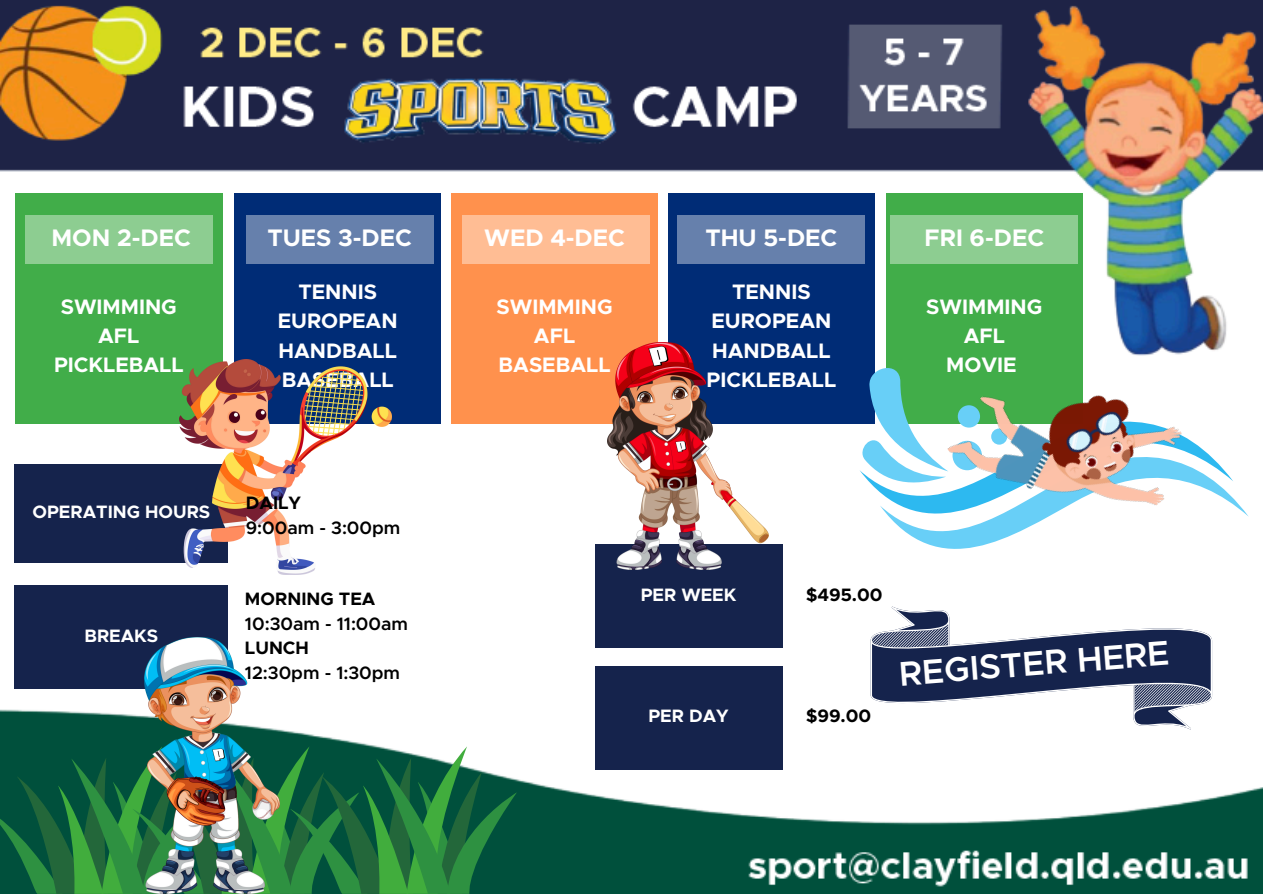
<style>
.page{position:relative;width:1263px;height:894px;background:#fff}
.page>*{position:absolute;margin:0;border:0;box-sizing:border-box;transform-origin:0 0}
.t1{font:600 34.5px "Metropolis";color:#fff}
.t2{font:700 24px "Metropolis";color:#fff}
.t3{font:700 21px/29.2px "Metropolis";color:#fff;text-align:center}
.t4{font:600 18px "Metropolis";color:#000}
.t5{font:700 18px "Metropolis";color:#fff}
.t6{font:700 18px "Metropolis";color:#000}
</style>
<div class="page">
<img style="left:0;top:0;width:1263px;height:893px">
<div style="left:15px;top:193px;width:208px;height:230px;background:#41ad49"></div>
<div style="left:25px;top:215px;width:188px;height:49px;background:#8dcd91"></div>
<div style="left:451px;top:193px;width:207px;height:230px;background:#ff914d"></div>
<div style="left:235px;top:193px;width:206px;height:230px;background:#002c76"></div>
<div style="left:668px;top:193px;width:207px;height:230px;background:#002c76"></div>
<div style="left:886px;top:193px;width:196px;height:230px;background:#41ad49"></div>
<div style="left:246px;top:215px;width:187px;height:49px;background:#6680ac"></div>
<div style="left:890px;top:215px;width:188px;height:49px;background:#8dcd91"></div>
<div style="left:678px;top:215px;width:187px;height:49px;background:#6680ac"></div>
<div style="left:462px;top:215px;width:188px;height:49px;background:#ffbd94"></div>
<div style="left:15px;top:464px;width:213px;height:98px;background:#15234c"></div>
<div style="left:15px;top:585px;width:213px;height:103px;background:#15234c"></div>
<div style="left:595px;top:544px;width:187px;height:103px;background:#15234c"></div>
<div style="left:595px;top:666px;width:187px;height:103px;background:#15234c"></div>
<svg style="left:859px;top:407px;width:374px;height:143px"></svg>
<svg style="left:880px;top:442px;width:369px;height:143px"></svg>
<svg style="left:856px;top:359px;width:79px;height:128px"></svg>
<img style="left:935px;top:314px;width:272px;height:271px">
<img style="left:179px;top:359px;width:213px;height:215px">
<svg style="left:871px;top:606px;width:341px;height:123px"></svg>
<img style="left:608px;top:343px;width:160px;height:226px">
<svg style="left:0;top:746px;width:517px;height:147px;background:#207244"></svg>
<img style="left:145px;top:637px;width:135px;height:256px">
<p class="t2" style="left:51px;top:226px;width:141px">MON 2-DEC</p>
<p class="t2" style="left:267px;top:226px;width:146px">TUES 3-DEC</p>
<p class="t2" style="left:484px;top:226px;width:142px">WED 4-DEC</p>
<p class="t2" style="left:705px;top:226px;width:133px">THU 5-DEC</p>
<p class="t2" style="left:924px;top:226px;width:121px">FRI 6-DEC</p>
<h3 class="t3" style="left:278px;top:278px;width:121px">TENNIS<br>EUROPEAN<br>HANDBALL<br>BASEBALL</h3>
<h2 class="t3" style="left:707px;top:278px;width:131px">TENNIS<br>EUROPEAN<br>HANDBALL<br>PICKLEBALL</h2>
<h3 class="t3" style="left:54px;top:293px;width:131px">SWIMMING<br>AFL<br>PICKLEBALL</h3>
<h2 class="t3" style="left:496px;top:293px;width:118px">SWIMMING<br>AFL<br>BASEBALL</h2>
<h3 class="t3" style="left:926px;top:293px;width:118px">SWIMMING<br>AFL<br>MOVIE</h3>
<h2 class="t5" style="left:33px;top:503px;width:179px">OPERATING HOURS</h2>
<h3 class="t5" style="left:85px;top:627px;width:75px">BREAKS</h3>
<h1 class="t6" style="left:246px;top:495px;width:57px">DAILY</h1>
<p class="t4" style="left:246px;top:519px;width:156px">9:00am - 3:00pm</p>
<p class="t6" style="left:245px;top:590px;width:132px">MORNING TEA</p>
<p class="t6" style="left:806px;top:586px;width:78px">$495.00</p>
<h4 class="t4" style="left:245px;top:615px;width:165px">10:30am - 11:00am</h4>
<h4 class="t6" style="left:245px;top:640px;width:65px">LUNCH</h4>
<p class="t4" style="left:245px;top:664px;width:157px">12:30pm - 1:30pm</p>
<h2 class="t5" style="left:641px;top:586px;width:97px">PER WEEK</h2>
<h3 class="t5" style="left:648px;top:708px;width:82px">PER DAY</h3>
<p class="t6" style="left:806px;top:708px;width:67px">$99.00</p>
<p class="t1" style="left:898px;top:657px;width:272px;rotate:-4deg">REGISTER HERE</p>
</div>
